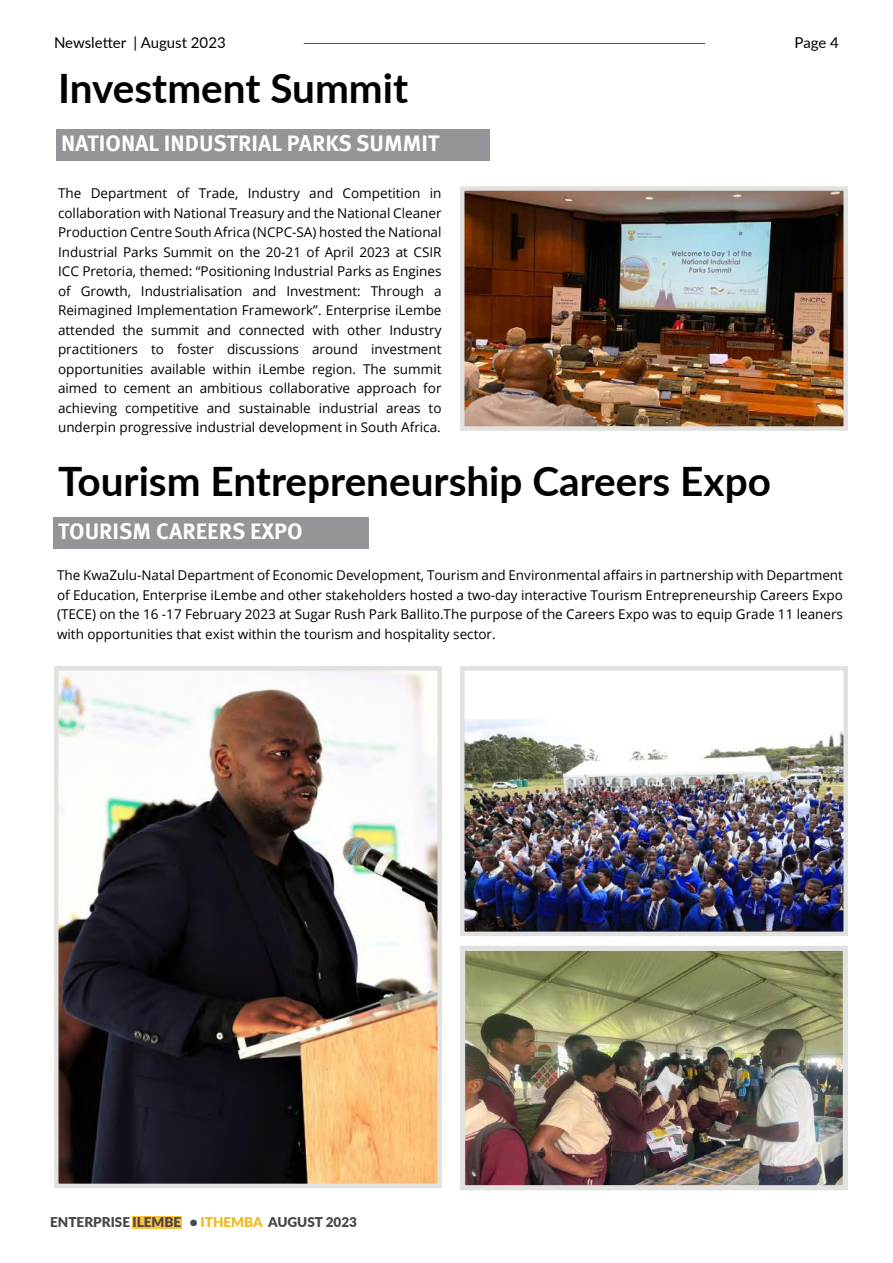
<style>
.page{position:relative;width:893px;height:1263px;background:#fff}
.page>*{position:absolute;margin:0;border:0;box-sizing:border-box;transform-origin:0 0}
.t1{font:700 40.5px "Lato";color:#000}
.t2{font:700 22.5px "Meta Pro";color:#fff}
.t3{font:15px "Lato";color:#000}
.t4{font:13.5px/19.5px "Open Sans";color:#000;text-align:justify}
.t5{font:900 13.5px "Lato";color:#464749}
.s1{color:#f1ba1b}
</style>
<div class="page">
<img style="left:465px;top:191px;width:378px;height:235px">
<div style="left:460px;top:186px;width:388px;height:245px;border:4px solid #e1e1e0"></div>
<img style="left:466px;top:952px;width:376px;height:232px">
<div style="left:460px;top:946px;width:388px;height:244px;border:5px solid #e1e1e0"></div>
<img style="left:465px;top:719px;width:378px;height:212px">
<div style="left:460px;top:666px;width:388px;height:270px;border:4px solid #e1e1e0"></div>
<img style="left:59px;top:671px;width:378px;height:512px">
<div style="left:54px;top:666px;width:388px;height:522px;border:4px solid #e1e1e0"></div>
<div style="left:57px;top:129px;width:433px;height:32px;background:#939598"></div>
<div style="left:54px;top:517px;width:315px;height:31px;background:#939598"></div>
<div style="left:133px;top:1216px;width:49px;height:12px;background:#fec041"></div>
<hr style="left:304px;top:43px;width:401px;height:1px;background:#ba2800">
<p class="t3" style="left:54px;top:32px;width:173px">Newsletter | August 2023</p>
<h1 class="t1" style="left:58px;top:59px;width:352px">Investment Summit</h1>
<h2 class="t2" style="left:61px;top:125px;width:380px">NATIONAL INDUSTRIAL PARKS SUMMIT</h2>
<p class="t4" style="left:58px;top:183px;width:385px">The Department of Trade, Industry and Competition in collaboration with National Treasury and the National Cleaner Production Centre South Africa (NCPC-SA) hosted the National Industrial Parks Summit on the 20-21 of April 2023 at CSIR ICC Pretoria, themed: “Positioning Industrial Parks as Engines of Growth, Industrialisation and Investment: Through a Reimagined Implementation Framework”. Enterprise iLembe attended the summit and connected with other Industry practitioners to foster discussions around investment opportunities available within iLembe region. The summit aimed to cement an ambitious collaborative approach for achieving competitive and sustainable industrial areas to underpin progressive industrial development in South Africa.</p>
<h1 class="t1" style="left:58px;top:451px;width:714px">Tourism Entrepreneurship Careers Expo</h1>
<h2 class="t2" style="left:58px;top:513px;width:246px">TOURISM CAREERS EXPO</h2>
<p class="t3" style="left:795px;top:32px;width:46px">Page 4</p>
<p class="t4" style="left:57px;top:565px;width:787px">The KwaZulu-Natal Department of Economic Development, Tourism and Environmental affairs in partnership with Department of Education, Enterprise iLembe and other stakeholders hosted a two-day interactive Tourism Entrepreneurship Careers Expo (TECE) on the 16 -17 February 2023 at Sugar Rush Park Ballito.The purpose of the Careers Expo was to equip Grade 11 leaners with opportunities that exist within the tourism and hospitality sector.</p>
<p class="t5" style="left:50px;top:1212px;width:308px">ENTERPRISE ILEMBE • <span class="s1">ITHEMBA</span> AUGUST 2023</p>
</div>
